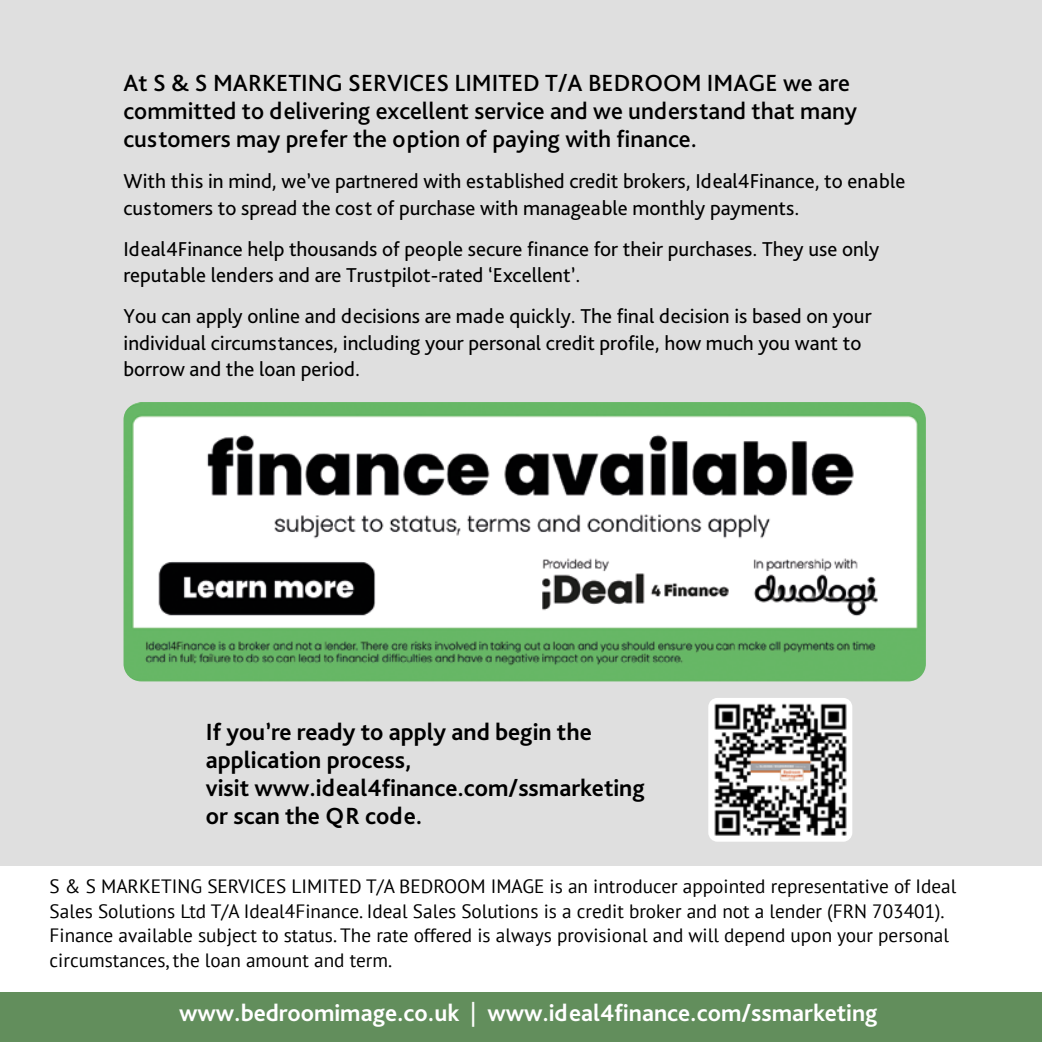
<style>
.page{position:relative;width:1042px;height:1042px;background:#fff}
.page>*{position:absolute;margin:0;border:0;box-sizing:border-box;transform-origin:0 0}
.t1{font:500 24.5px/28px "Bliss Pro";color:#000}
.t2{font:700 24.5px/28px "Bliss Pro";color:#000}
.t3{font:700 24.5px "Bliss Pro";color:#fff}
.t4{font:21px/26.2px "Bliss Pro";color:#000}
.t5{font:19.25px/24.5px "PT Sans";color:#000}
.s1{font-weight:400}
</style>
<div class="page">
<div style="left:0;top:0;width:1042px;height:866px;background:#dfdfdf"></div>
<div style="left:0;top:992px;width:1042px;height:50px;background:#628e5c"></div>
<img style="left:123px;top:402px;width:803px;height:279px">
<img style="left:708px;top:698px;width:144px;height:144px">
<p class="t1" style="left:123px;top:69px;width:735px">At S &amp; S MARKETING SERVICES LIMITED T/A BEDROOM IMAGE we are committed to delivering excellent service and we understand that many customers may prefer the option of paying with finance.</p>
<p class="t4" style="left:123px;top:168px;width:783px">With this in mind, we’ve partnered with established credit brokers, Ideal4Finance, to enable customers to spread the cost of purchase with manageable monthly payments.</p>
<p class="t4" style="left:123px;top:235px;width:757px">Ideal4Finance help thousands of people secure finance for their purchases. They use only reputable lenders and are Trustpilot-rated ‘Excellent’.</p>
<p class="t4" style="left:123px;top:303px;width:750px">You can apply online and decisions are made quickly. The final decision is based on your individual circumstances, including your personal credit profile, how much you want to borrow and the loan period.</p>
<p class="t2" style="left:206px;top:717px;width:440px">If you’re ready to apply and begin the application process,<br>visit www.ideal4finance.com/ssmarketing or scan the QR code.</p>
<p class="t5" style="left:50px;top:874px;width:908px">S &amp; S MARKETING SERVICES LIMITED T/A BEDROOM IMAGE is an introducer appointed representative of Ideal Sales Solutions Ltd T/A Ideal4Finance. Ideal Sales Solutions is a credit broker and not a lender (FRN 703401).<br>Finance available subject to status. The rate offered is always provisional and will depend upon your personal circumstances, the loan amount and term.</p>
<p class="t3" style="left:179px;top:997px;width:700px">www.bedroomimage.co.uk <span class="s1">|</span> www.ideal4finance.com/ssmarketing</p>
</div>
